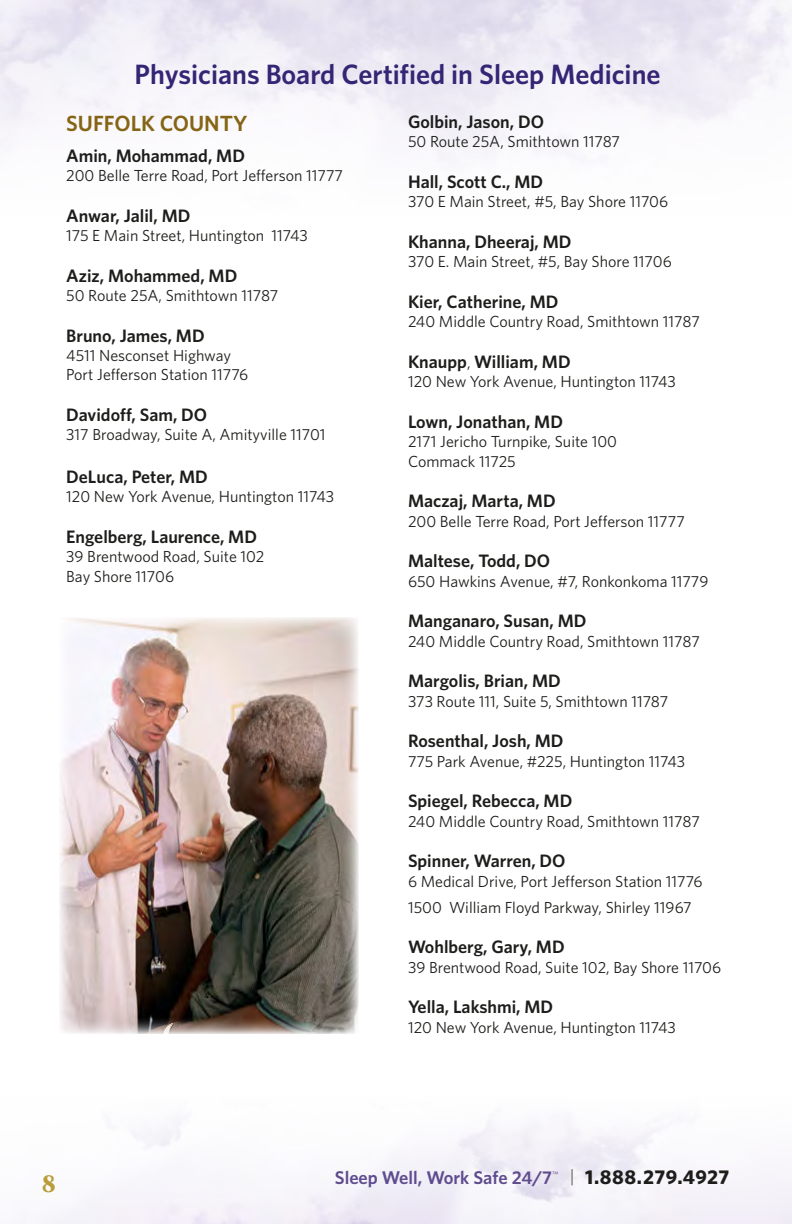
<style>
.page{position:relative;width:792px;height:1224px;background:#fff}
.page>*{position:absolute;margin:0;border:0;box-sizing:border-box;transform-origin:0 0}
.t1{font:600 28px "Whitney";color:#352575}
.t2{font:24px "Long Island";color:#b89d38}
.t3{font:600 22px "Whitney";color:#856515}
.t4{font:600 18.4px "Whitney";color:#5f4c8f}
.t5{font:600 18px "Whitney";color:#1d1d1b}
.t6{font:16px/19.2px "Whitney";color:#1d1d1b}
.s1{font-weight:400;font-size:16px}
.s2{font-weight:400;font-size:18px;color:#646363}
.s3{font-weight:700;font-size:20px;color:#1d1d1b}
</style>
<div class="page">
<img style="left:59px;top:618px;width:300px;height:416px">
<p class="t1" style="left:135px;top:57px;width:528px">Physicians Board Certified in Sleep Medicine</p>
<p class="t3" style="left:66px;top:110px;width:183px">SUFFOLK COUNTY</p>
<p class="t5" style="left:66px;top:145px;width:180px">Amin, Mohammad, MD</p>
<p class="t6" style="left:66px;top:165px;width:278px">200 Belle Terre Road, Port Jefferson 11777</p>
<p class="t5" style="left:66px;top:205px;width:126px">Anwar, Jalil, MD</p>
<p class="t6" style="left:66px;top:225px;width:243px">175 E Main Street, Huntington 11743</p>
<p class="t5" style="left:66px;top:265px;width:173px">Aziz, Mohammed, MD</p>
<p class="t6" style="left:66px;top:285px;width:214px">50 Route 25A, Smithtown 11787</p>
<p class="t5" style="left:66px;top:325px;width:140px">Bruno, James, MD</p>
<p class="t6" style="left:66px;top:345px;width:184px">4511 Nesconset Highway<br>Port Jefferson Station 11776</p>
<p class="t5" style="left:66px;top:404px;width:143px">Davidoff, Sam, DO</p>
<p class="t6" style="left:66px;top:425px;width:261px">317 Broadway, Suite A, Amityville 11701</p>
<p class="t5" style="left:66px;top:466px;width:143px">DeLuca, Peter, MD</p>
<p class="t6" style="left:66px;top:487px;width:269px">120 New York Avenue, Huntington 11743</p>
<p class="t5" style="left:66px;top:526px;width:192px">Engelberg, Laurence, MD</p>
<p class="t6" style="left:66px;top:547px;width:200px">39 Brentwood Road, Suite 102<br>Bay Shore 11706</p>
<p class="t5" style="left:408px;top:111px;width:138px">Golbin, Jason, DO</p>
<p class="t6" style="left:408px;top:132px;width:214px">50 Route 25A, Smithtown 11787</p>
<p class="t5" style="left:408px;top:171px;width:137px">Hall, Scott C., MD</p>
<p class="t6" style="left:408px;top:192px;width:262px">370 E Main Street, #5, Bay Shore 11706</p>
<p class="t5" style="left:408px;top:231px;width:165px">Khanna, Dheeraj, MD</p>
<p class="t6" style="left:408px;top:252px;width:265px">370 E. Main Street, #5, Bay Shore 11706</p>
<p class="t5" style="left:408px;top:291px;width:152px">Kier, Catherine, MD</p>
<p class="t6" style="left:408px;top:312px;width:293px">240 Middle Country Road, Smithtown 11787</p>
<p class="t5" style="left:408px;top:351px;width:164px">Knaupp<span class="s1">,</span> William, MD</p>
<p class="t6" style="left:408px;top:372px;width:269px">120 New York Avenue, Huntington 11743</p>
<p class="t5" style="left:408px;top:411px;width:157px">Lown, Jonathan, MD</p>
<p class="t6" style="left:408px;top:432px;width:211px">2171 Jericho Turnpike, Suite 100<br>Commack 11725</p>
<p class="t5" style="left:408px;top:490px;width:149px">Maczaj, Marta, MD</p>
<p class="t6" style="left:408px;top:511px;width:278px">200 Belle Terre Road, Port Jefferson 11777</p>
<p class="t5" style="left:408px;top:550px;width:144px">Maltese, Todd, DO</p>
<p class="t6" style="left:408px;top:571px;width:302px">650 Hawkins Avenue, #7, Ronkonkoma 11779</p>
<p class="t5" style="left:408px;top:610px;width:180px">Manganaro, Susan, MD</p>
<p class="t6" style="left:408px;top:631px;width:293px">240 Middle Country Road, Smithtown 11787</p>
<p class="t5" style="left:408px;top:670px;width:154px">Margolis, Brian, MD</p>
<p class="t6" style="left:408px;top:691px;width:262px">373 Route 111, Suite 5, Smithtown 11787</p>
<p class="t5" style="left:408px;top:730px;width:157px">Rosenthal, Josh, MD</p>
<p class="t6" style="left:408px;top:751px;width:279px">775 Park Avenue, #225, Huntington 11743</p>
<p class="t5" style="left:408px;top:790px;width:166px">Spiegel, Rebecca, MD</p>
<p class="t6" style="left:408px;top:811px;width:293px">240 Middle Country Road, Smithtown 11787</p>
<p class="t5" style="left:408px;top:850px;width:159px">Spinner, Warren, DO</p>
<p class="t6" style="left:408px;top:871px;width:296px">6 Medical Drive, Port Jefferson Station 11776</p>
<p class="t6" style="left:408px;top:897px;width:285px">1500 William Floyd Parkway, Shirley 11967</p>
<p class="t5" style="left:408px;top:936px;width:158px">Wohlberg, Gary, MD</p>
<p class="t6" style="left:408px;top:957px;width:315px">39 Brentwood Road, Suite 102, Bay Shore 11706</p>
<p class="t5" style="left:408px;top:996px;width:147px">Yella, Lakshmi, MD</p>
<p class="t6" style="left:408px;top:1017px;width:269px">120 New York Avenue, Huntington 11743</p>
<p class="t2" style="left:42px;top:1170px;width:16px">8</p>
<p class="t4" style="left:335px;top:1167px;width:396px">Sleep Well, Work Safe 24/7<sup>™</sup> <span class="s2">|</span> <span class="s3">1.888.279.4927</span></p>
</div>
